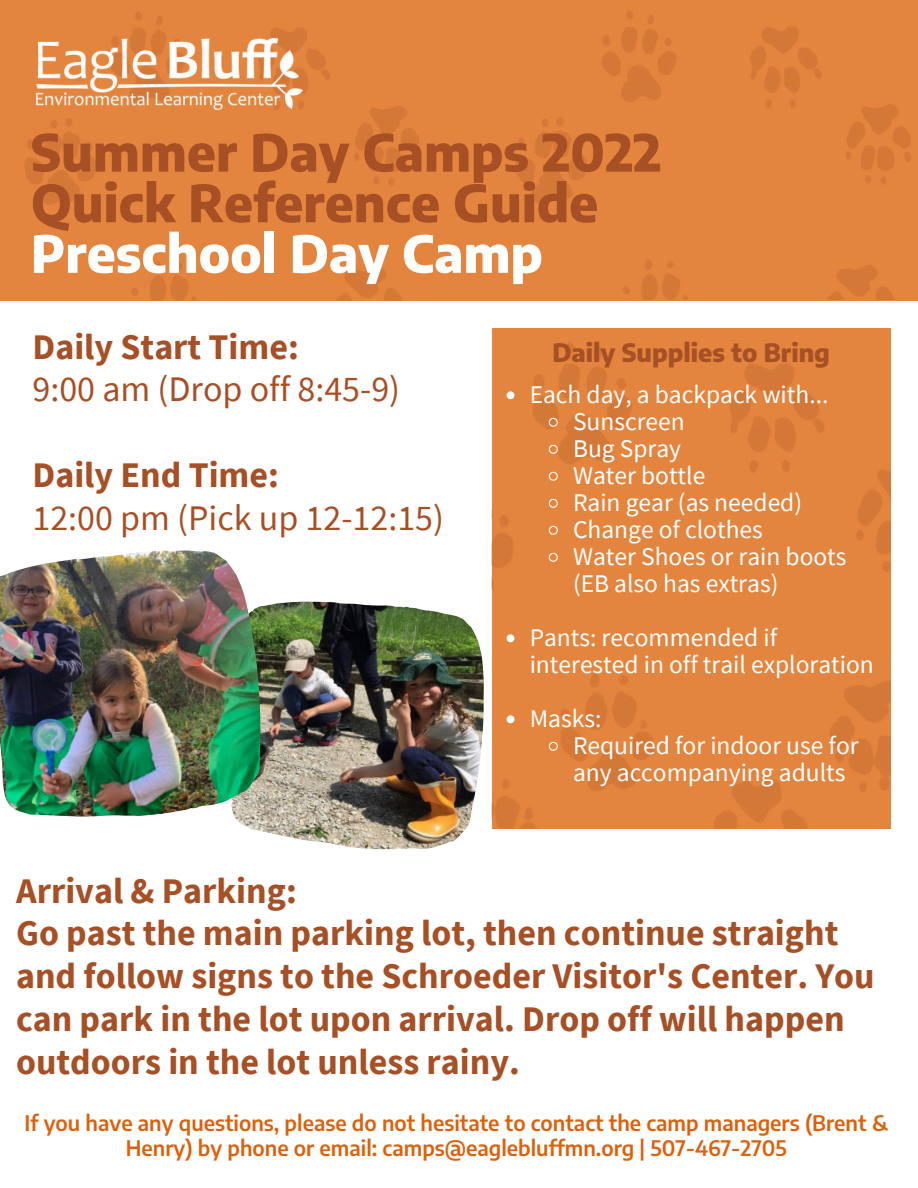
<style>
.page{position:relative;width:918px;height:1188px;background:#fff}
.page>*{position:absolute;margin:0;border:0;box-sizing:border-box;transform-origin:0 0}
.t1{font:800 51px/50.7px "Encode Sans";color:#a74f25}
.t2{font:800 51px "Encode Sans";color:#fff}
.t3{font:700 36px/42.8px "Source Sans Pro";color:#a74f25}
.t4{font:36px "Source Sans Pro";color:#a74f25}
.t5{font:25.5px/27px "Source Sans Pro";color:#fff}
.t6{font:800 24.9px "Encode Sans";color:#a74f25}
.t7{font:600 21px/25.8px "Encode Sans";color:#db610d;text-align:center}
</style>
<div class="page">
<div style="left:0;top:0;width:918px;height:300px;background:#e3853e"></div>
<img style="left:0;top:12px;width:459px;height:289px">
<img style="left:234px;top:602px;width:250px;height:247px">
<img style="left:492px;top:328px;width:398px;height:501px">
<img style="left:22px;top:20px;width:290px;height:96px">
<img style="left:0;top:550px;width:260px;height:267px">
<svg style="left:507px;top:391px;width:7px;height:8px"></svg>
<svg style="left:548px;top:417px;width:11px;height:11px"></svg>
<svg style="left:548px;top:444px;width:11px;height:11px"></svg>
<svg style="left:548px;top:471px;width:11px;height:11px"></svg>
<svg style="left:548px;top:498px;width:11px;height:11px"></svg>
<svg style="left:548px;top:525px;width:11px;height:11px"></svg>
<svg style="left:548px;top:552px;width:11px;height:11px"></svg>
<svg style="left:507px;top:634px;width:7px;height:8px"></svg>
<svg style="left:507px;top:715px;width:7px;height:8px"></svg>
<svg style="left:548px;top:741px;width:11px;height:11px"></svg>
<h1 class="t1" style="left:31px;top:126px;width:632px">Summer Day Camps 2022<br>Quick Reference Guide</h1>
<h1 class="t2" style="left:31px;top:220px;width:513px">Preschool Day Camp</h1>
<h2 class="t3" style="left:33px;top:325px;width:268px">Daily Start Time:</h2>
<h2 class="t4" style="left:33px;top:366px;width:369px">9:00 am (Drop off 8:45-9)</h2>
<h2 class="t3" style="left:33px;top:453px;width:248px">Daily End Time:</h2>
<h2 class="t4" style="left:33px;top:494px;width:413px">12:00 pm (Pick up 12-12:15)</h2>
<p class="t6" style="left:552px;top:336px;width:279px">Daily Supplies to Bring</p>
<p class="t5" style="left:573px;top:380px;width:275px;text-indent:-43px">Each day, a backpack with...<br>Sunscreen<br>Bug Spray<br>Water bottle<br>Rain gear (as needed)<br>Change of clothes<br>Water Shoes or rain boots (EB also has extras)</p>
<p class="t5" style="left:530px;top:623px;width:346px">Pants: recommended if interested in off trail exploration</p>
<p class="t5" style="left:573px;top:704px;width:287px;text-indent:-43px">Masks:<br>Required for indoor use for any accompanying adults</p>
<h2 class="t3" style="left:16px;top:869px;width:860px">Arrival &amp; Parking:<br>Go past the main parking lot, then continue straight and follow signs to the Schroeder Visitor's Center. You can park in the lot upon arrival. Drop off will happen outdoors in the lot unless rainy.</h2>
<p class="t7" style="left:25px;top:1109px;width:865px">If you have any questions, please do not hesitate to contact the camp managers (Brent &amp;<br>Henry) by phone or email: camps@eaglebluffmn.org | 507-467-2705</p>
</div>
